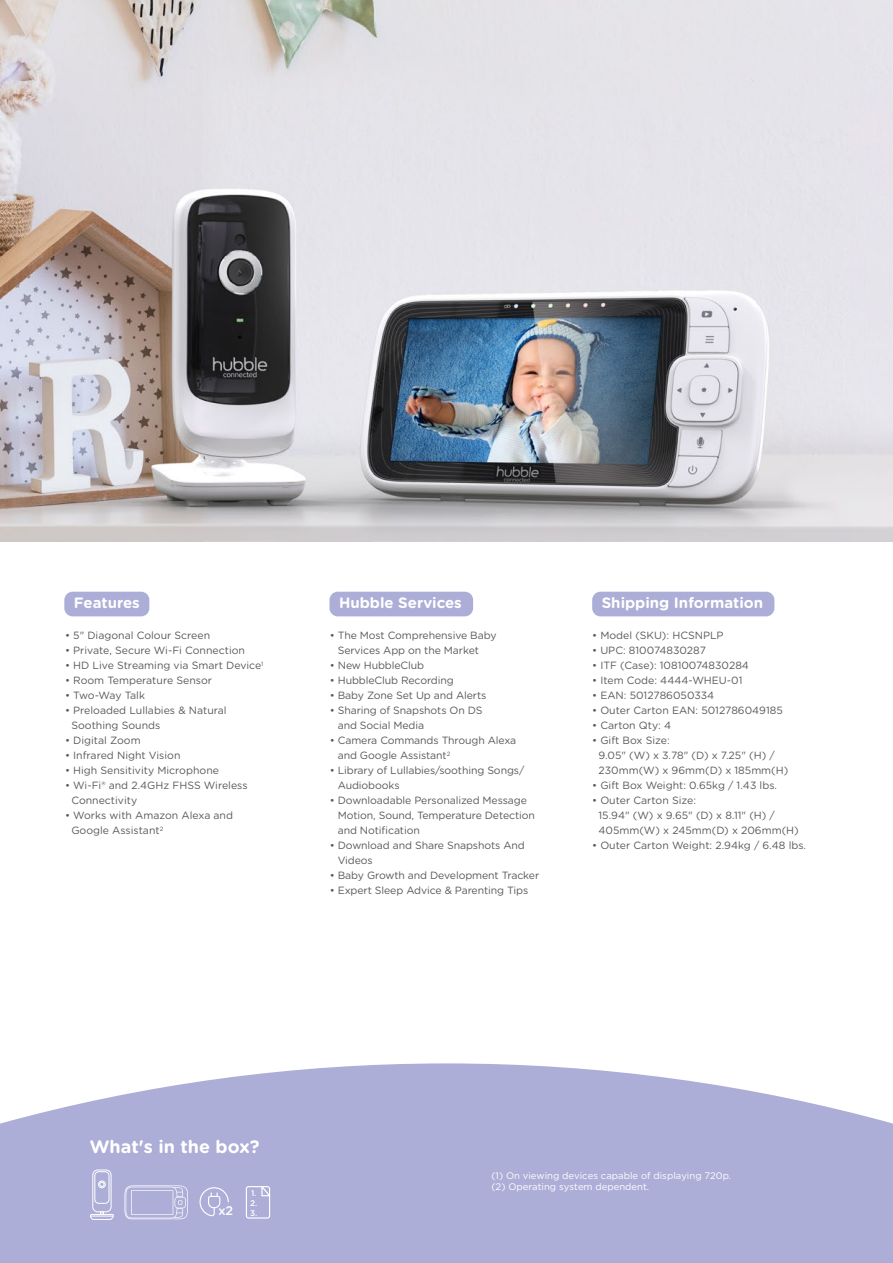
<style>
.page{position:relative;width:893px;height:1263px;background:#fff}
.page>*{position:absolute;margin:0;border:0;box-sizing:border-box;transform-origin:0 0}
.t1{font:700 18px "Gotham Rounded";color:#fff}
.t2{font:700 15px "Gotham Rounded";color:#fff}
.t3{font:500 12.6px "Gotham Rounded";color:#fff}
.t4{font:10.5px/15px "Gotham Rounded";letter-spacing:-.01em;color:#58595b}
.t5{font:9.45px/11.4px "Gotham";color:#fff}
.t6{font:500 8.25px/9.9px "Gotham Rounded";color:#fff;text-align:justify}
</style>
<div class="page">
<svg style="left:0;top:1063px;width:893px;height:200px;background:#b5b6db"></svg>
<svg style="left:200px;top:1187px;width:29px;height:29px"></svg>
<svg style="left:246px;top:1186px;width:24px;height:32px"></svg>
<svg style="left:125px;top:1185px;width:63px;height:34px;background:#b9badd"></svg>
<div style="left:92px;top:1169px;width:19px;height:43px;border:1px solid #fff;border-radius:5px"></div>
<div style="left:94px;top:1171px;width:15px;height:33px;border:1px solid #fff;border-radius:4px"></div>
<div style="left:98px;top:1180px;width:8px;height:8px;border:1px solid #fff;border-radius:50%"></div>
<svg style="left:99px;top:1182px;width:5px;height:5px"></svg>
<svg style="left:90px;top:1211px;width:24px;height:9px"></svg>
<img style="left:0;top:0;width:893px;height:541px">
<div style="left:64px;top:592px;width:85px;height:24px;background:#adaed7;border-radius:8px"></div>
<div style="left:329px;top:592px;width:144px;height:24px;background:#adaed7;border-radius:8px"></div>
<div style="left:592px;top:592px;width:182px;height:24px;background:#adaed7;border-radius:8px"></div>
<h2 class="t2" style="left:74px;top:592px;width:67px">Features</h2>
<h2 class="t2" style="left:339px;top:592px;width:124px">Hubble Services</h2>
<h2 class="t2" style="left:602px;top:592px;width:163px">Shipping Information</h2>
<p class="t4" style="left:592px;top:628px;width:133px">• Model (SKU): HCSNPLP</p>
<p class="t4" style="left:592px;top:643px;width:115px">• UPC: 810074830287</p>
<p class="t4" style="left:592px;top:658px;width:158px">• ITF (Case): 10810074830284</p>
<p class="t4" style="left:592px;top:673px;width:152px">• Item Code: 4444-WHEU-01</p>
<p class="t4" style="left:592px;top:688px;width:124px">• EAN: 5012786050334</p>
<p class="t4" style="left:592px;top:703px;width:192px">• Outer Carton EAN: 5012786049185</p>
<p class="t4" style="left:592px;top:718px;width:80px">• Carton Qty: 4</p>
<p class="t4" style="left:598px;top:733px;width:191px;text-indent:-6px">• Gift Box Size:<br>9.05" (W) x 3.78" (D) x 7.25" (H) /<br>230mm(W) x 96mm(D) x 185mm(H)</p>
<p class="t4" style="left:592px;top:778px;width:186px">• Gift Box Weight: 0.65kg / 1.43 lbs.</p>
<p class="t4" style="left:598px;top:793px;width:202px;text-indent:-6px">• Outer Carton Size:<br>15.94" (W) x 9.65" (D) x 8.11" (H) /<br>405mm(W) x 245mm(D) x 206mm(H)</p>
<p class="t4" style="left:592px;top:838px;width:216px">• Outer Carton Weight: 2.94kg / 6.48 lbs.</p>
<p class="t4" style="left:65px;top:628px;width:147px">• 5" Diagonal Colour Screen</p>
<p class="t4" style="left:65px;top:643px;width:181px">• Private, Secure Wi-Fi Connection</p>
<p class="t4" style="left:65px;top:658px;width:200px">• HD Live Streaming via Smart Device<sup>1</sup></p>
<p class="t4" style="left:65px;top:673px;width:149px">• Room Temperature Sensor</p>
<p class="t4" style="left:65px;top:688px;width:81px">• Two-Way Talk</p>
<p class="t4" style="left:71px;top:703px;width:157px;text-indent:-6px">• Preloaded Lullabies &amp; Natural<br>Soothing Sounds</p>
<p class="t4" style="left:65px;top:733px;width:77px">• Digital Zoom</p>
<p class="t4" style="left:65px;top:748px;width:117px">• Infrared Night Vision</p>
<p class="t4" style="left:65px;top:763px;width:155px">• High Sensitivity Microphone</p>
<p class="t4" style="left:71px;top:778px;width:178px;text-indent:-6px">• Wi-Fi® and 2.4GHz FHSS Wireless<br>Connectivity</p>
<p class="t4" style="left:71px;top:808px;width:163px;text-indent:-6px">• Works with Amazon Alexa and<br>Google Assistant<sup>2</sup></p>
<p class="t4" style="left:338px;top:628px;width:160px;text-indent:-8px">• The Most Comprehensive Baby<br>Services App on the Market</p>
<p class="t4" style="left:330px;top:658px;width:96px">• New HubbleClub</p>
<p class="t4" style="left:330px;top:673px;width:125px">• HubbleClub Recording</p>
<p class="t4" style="left:330px;top:688px;width:158px">• Baby Zone Set Up and Alerts</p>
<p class="t4" style="left:338px;top:703px;width:146px;text-indent:-8px">• Sharing of Snapshots On DS and Social Media</p>
<p class="t4" style="left:338px;top:733px;width:180px;text-indent:-8px">• Camera Commands Through Alexa and Google Assistant<sup>2</sup></p>
<p class="t4" style="left:338px;top:763px;width:188px;text-indent:-8px">• Library of Lullabies/soothing Songs/<br>Audiobooks</p>
<p class="t4" style="left:338px;top:793px;width:199px;text-indent:-8px">• Downloadable Personalized Message<br>Motion, Sound, Temperature Detection and Notification</p>
<p class="t4" style="left:338px;top:838px;width:189px;text-indent:-8px">• Download and Share Snapshots And<br>Videos</p>
<p class="t4" style="left:330px;top:868px;width:211px">• Baby Growth and Development Tracker</p>
<p class="t4" style="left:330px;top:883px;width:200px">• Expert Sleep Advice &amp; Parenting Tips</p>
<h1 class="t1" style="left:90px;top:1133px;width:172px">What's in the box?</h1>
<p class="t3" style="left:218px;top:1201px;width:16px">x2</p>
<p class="t6" style="left:250px;top:1187px;width:9px">1.<br>2.<br>3.</p>
<p class="t5" style="left:491px;top:1170px;width:241px">(1) On viewing devices capable of displaying 720p. (2) Operating system dependent.</p>
</div>
